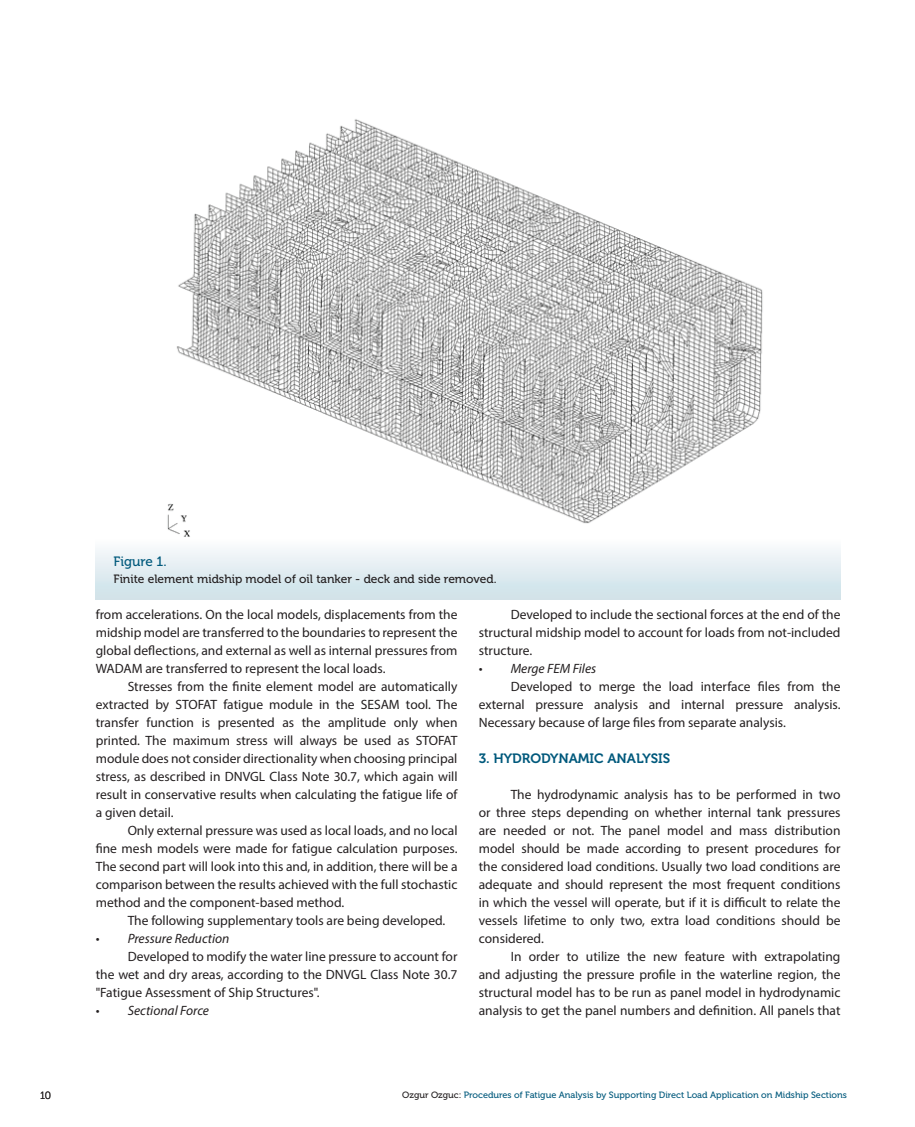
<style>
.page{position:relative;width:915px;height:1127px;background:#fff}
.page>*{position:absolute;margin:0;border:0;box-sizing:border-box;transform-origin:0 0}
.t1{font:13.5px/18px "Myriad Pro";color:#231f20;text-align:justify}
.t2{font:italic 13.5px "Myriad Pro";color:#231f20}
.t3{font:13.5px "Museo 700";color:#00597c}
.t4{font:13.5px "Museo 500";color:#00597c}
.t5{font:12px "Museo 500";color:#231f20}
.t6{font:10.5px "Museo 300";color:#231f20}
.t7{font:9.15px "Museo 500";color:#00597c}
.s1{color:#231f20}
</style>
<div class="page">
<img style="left:167px;top:119px;width:596px;height:418px">
<div style="left:96px;top:538px;width:744px;height:61px;background:linear-gradient(to bottom,#fdfdfe,#cce1e8)"></div>
<p class="t4" style="left:113px;top:554px;width:55px">Figure 1.</p>
<p class="t5" style="left:113px;top:572px;width:384px">Finite element midship model of oil tanker - deck and side removed.</p>
<p class="t1" style="left:96px;top:605px;width:363px">from accelerations. On the local models, displacements from the midship model are transferred to the boundaries to represent the global deflections, and external as well as internal pressures from WADAM are transferred to represent the local loads.</p>
<p class="t1" style="left:96px;top:677px;width:363px;text-indent:32px">Stresses from the finite element model are automatically extracted by STOFAT fatigue module in the SESAM tool. The transfer function is presented as the amplitude only when printed. The maximum stress will always be used as STOFAT module does not consider directionality when choosing principal stress, as described in DNVGL Class Note 30.7, which again will result in conservative results when calculating the fatigue life of a given detail.</p>
<p class="t1" style="left:96px;top:821px;width:363px;text-indent:32px">Only external pressure was used as local loads, and no local fine mesh models were made for fatigue calculation purposes.<br>The second part will look into this and, in addition, there will be a comparison between the results achieved with the full stochastic method and the component-based method.</p>
<p class="t1" style="left:128px;top:911px;width:319px">The following supplementary tools are being developed.</p>
<p class="t2" style="left:96px;top:930px;width:135px">• Pressure Reduction</p>
<p class="t1" style="left:96px;top:947px;width:363px;text-indent:32px">Developed to modify the water line pressure to account for the wet and dry areas, according to the DNVGL Class Note 30.7 "Fatigue Assessment of Ship Structures".</p>
<p class="t2" style="left:96px;top:1002px;width:115px">• Sectional Force</p>
<p class="t1" style="left:478px;top:605px;width:363px;text-indent:32px">Developed to include the sectional forces at the end of the structural midship model to account for loads from not-included structure.</p>
<p class="t2" style="left:478px;top:660px;width:119px">• Merge FEM Files</p>
<p class="t1" style="left:478px;top:677px;width:363px;text-indent:32px">Developed to merge the load interface files from the external pressure analysis and internal pressure analysis.<br>Necessary because of large files from separate analysis.</p>
<p class="t3" style="left:478px;top:751px;width:193px">3. HYDRODYNAMIC ANALYSIS</p>
<p class="t1" style="left:478px;top:785px;width:363px;text-indent:32px">The hydrodynamic analysis has to be performed in two or three steps depending on whether internal tank pressures are needed or not. The panel model and mass distribution model should be made according to present procedures for the considered load conditions. Usually two load conditions are adequate and should represent the most frequent conditions in which the vessel will operate, but if it is difficult to relate the vessels lifetime to only two, extra load conditions should be considered.</p>
<p class="t1" style="left:478px;top:947px;width:363px;text-indent:32px">In order to utilize the new feature with extrapolating and adjusting the pressure profile in the waterline region, the structural model has to be run as panel model in hydrodynamic analysis to get the panel numbers and definition. All panels that</p>
<p class="t6" style="left:40px;top:1090px;width:13px">10</p>
<p class="t7" style="left:402px;top:1090px;width:446px"><span class="s1">Ozgur Ozguc:</span> Procedures of Fatigue Analysis by Supporting Direct Load Application on Midship Sections</p>
</div>
